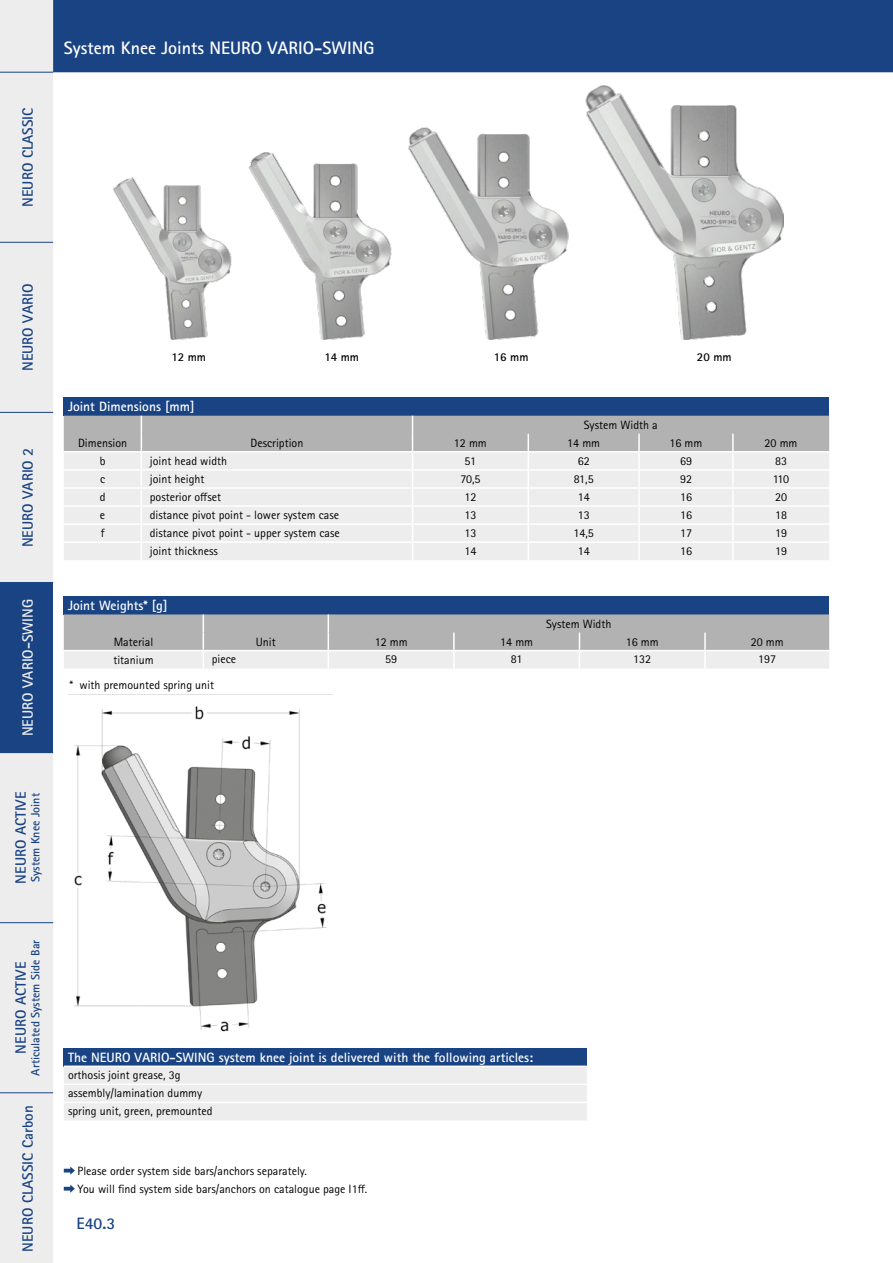
<style>
.page{position:relative;width:893px;height:1263px;background:#fff}
.page>*{position:absolute;margin:0;border:0;box-sizing:border-box;transform-origin:0 0}
.t1{font:700 18px "Rotis Sans Serif Pro";color:#fff}
.t2{font:700 16.5px "Rotis Sans Serif Pro";color:#194383}
.t3{font:700 15px "Rotis Sans Serif Pro";color:#194383}
.t4{font:700 15px "Rotis Sans Serif Pro";color:#ededed}
.t5{font:700 13.5px "Rotis Sans Serif Pro";color:#fff}
.t6{font:12px/18px "Rotis Sans Serif Pro";color:#000}
.t7{font:700 12px "Rotis Sans Serif Pro";color:#194383}
.t8{font:700 12px "Rotis Sans Serif Pro";color:#000}
</style>
<div class="page">
<img style="left:74px;top:706px;width:253px;height:326px">
<img style="left:113px;top:86px;width:670px;height:253px">
<div style="left:53px;top:0;width:840px;height:72px;background:#194383"></div>
<div style="left:0;top:1093px;width:53px;height:170px;background:#ededed"></div>
<div style="left:0;top:0;width:53px;height:1092px;background:#ededed"></div>
<div style="left:0;top:582px;width:53px;height:170px;background:#194383"></div>
<hr style="left:0;top:1092px;width:53px;height:1px;background:#194383">
<hr style="left:0;top:922px;width:53px;height:1px;background:#194383">
<hr style="left:0;top:752px;width:53px;height:1px;background:#194383">
<hr style="left:0;top:412px;width:53px;height:1px;background:#194383">
<hr style="left:0;top:242px;width:53px;height:1px;background:#194383">
<hr style="left:0;top:72px;width:53px;height:1px;background:#194383">
<svg style="left:64px;top:1166px;width:11px;height:9px"></svg>
<svg style="left:64px;top:1184px;width:11px;height:9px"></svg>
<div style="left:64px;top:1048px;width:523px;height:18px;background:#194383"></div>
<div style="left:64px;top:1067px;width:523px;height:53px;background:#ededed"></div>
<hr style="left:64px;top:1065px;width:523px;height:2px;background:#fff">
<hr style="left:64px;top:1084px;width:523px;height:1px;background:#fff">
<hr style="left:64px;top:1102px;width:523px;height:1px;background:#fff">
<div style="left:64px;top:398px;width:765px;height:18px;background:#194383"></div>
<svg style="left:64px;top:416px;width:765px;height:144px;background:#dfdfdf"></svg>
<div style="left:64px;top:596px;width:765px;height:18px;background:#194383"></div>
<svg style="left:64px;top:614px;width:765px;height:55px;background:#c6c6c7"></svg>
<p class="t3" style="left:18px;top:207px;width:101px;rotate:-90deg">NEURO CLASSIC</p>
<h1 class="t1" style="left:64px;top:37px;width:312px">System Knee Joints NEURO VARIO-SWING</h1>
<p class="t3" style="left:18px;top:371px;width:89px;rotate:-90deg">NEURO VARIO</p>
<p class="t3" style="left:18px;top:547px;width:101px;rotate:-90deg">NEURO VARIO 2</p>
<p class="t4" style="left:18px;top:736px;width:139px;rotate:-90deg">NEURO VARIO-SWING</p>
<p class="t3" style="left:11px;top:883px;width:93px;rotate:-90deg">NEURO ACTIVE</p>
<p class="t7" style="left:28px;top:882px;width:91px;rotate:-90deg">System Knee Joint</p>
<p class="t7" style="left:28px;top:1075px;width:137px;rotate:-90deg">Articulated System Side Bar</p>
<p class="t3" style="left:11px;top:1054px;width:93px;rotate:-90deg">NEURO ACTIVE</p>
<p class="t3" style="left:18px;top:1252px;width:148px;rotate:-90deg">NEURO CLASSIC Carbon</p>
<p class="t8" style="left:171px;top:350px;width:36px">12 mm</p>
<p class="t8" style="left:324px;top:350px;width:36px">14 mm</p>
<p class="t8" style="left:494px;top:350px;width:36px">16 mm</p>
<p class="t8" style="left:697px;top:350px;width:36px">20 mm</p>
<p class="t5" style="left:68px;top:398px;width:128px">Joint Dimensions [mm]</p>
<p class="t6" style="left:584px;top:416px;width:75px">System Width a</p>
<p class="t6" style="left:78px;top:434px;width:51px">Dimension</p>
<p class="t6" style="left:250px;top:434px;width:54px">Description</p>
<p class="t6" style="left:454px;top:434px;width:34px">12 mm</p>
<p class="t6" style="left:567px;top:434px;width:34px">14 mm</p>
<p class="t6" style="left:669px;top:434px;width:34px">16 mm</p>
<p class="t6" style="left:765px;top:434px;width:34px">20 mm</p>
<p class="t6" style="left:100px;top:452px;width:7px">b</p>
<p class="t6" style="left:150px;top:452px;width:79px">joint head width</p>
<p class="t6" style="left:465px;top:452px;width:13px">51</p>
<p class="t6" style="left:578px;top:452px;width:13px">62</p>
<p class="t6" style="left:680px;top:452px;width:13px">69</p>
<p class="t6" style="left:775px;top:452px;width:13px">83</p>
<p class="t6" style="left:100px;top:470px;width:7px">c</p>
<p class="t6" style="left:150px;top:470px;width:56px">joint height</p>
<p class="t6" style="left:460px;top:470px;width:22px">70,5</p>
<p class="t6" style="left:574px;top:470px;width:22px">81,5</p>
<p class="t6" style="left:680px;top:470px;width:13px">92</p>
<p class="t6" style="left:773px;top:470px;width:18px">110</p>
<p class="t6" style="left:100px;top:488px;width:7px">d</p>
<p class="t6" style="left:150px;top:488px;width:73px">posterior offset</p>
<p class="t6" style="left:464px;top:488px;width:13px">12</p>
<p class="t6" style="left:578px;top:488px;width:13px">14</p>
<p class="t6" style="left:680px;top:488px;width:13px">16</p>
<p class="t6" style="left:775px;top:488px;width:13px">20</p>
<p class="t6" style="left:100px;top:506px;width:7px">e</p>
<p class="t6" style="left:150px;top:506px;width:191px">distance pivot point - lower system case</p>
<p class="t6" style="left:464px;top:506px;width:13px">13</p>
<p class="t6" style="left:578px;top:506px;width:13px">13</p>
<p class="t6" style="left:680px;top:506px;width:13px">16</p>
<p class="t6" style="left:775px;top:506px;width:13px">18</p>
<p class="t6" style="left:101px;top:524px;width:5px">f</p>
<p class="t6" style="left:150px;top:524px;width:191px">distance pivot point - upper system case</p>
<p class="t6" style="left:464px;top:524px;width:13px">13</p>
<p class="t6" style="left:573px;top:524px;width:22px">14,5</p>
<p class="t6" style="left:680px;top:524px;width:13px">17</p>
<p class="t6" style="left:775px;top:524px;width:13px">19</p>
<p class="t6" style="left:150px;top:542px;width:69px">joint thickness</p>
<p class="t6" style="left:464px;top:542px;width:13px">14</p>
<p class="t6" style="left:578px;top:542px;width:13px">14</p>
<p class="t6" style="left:680px;top:542px;width:13px">16</p>
<p class="t6" style="left:775px;top:542px;width:13px">19</p>
<p class="t5" style="left:68px;top:597px;width:101px">Joint Weights* [g]</p>
<p class="t6" style="left:546px;top:615px;width:67px">System Width</p>
<p class="t6" style="left:114px;top:633px;width:41px">Material</p>
<p class="t6" style="left:256px;top:633px;width:22px">Unit</p>
<p class="t6" style="left:375px;top:633px;width:34px">12 mm</p>
<p class="t6" style="left:500px;top:633px;width:34px">14 mm</p>
<p class="t6" style="left:626px;top:633px;width:34px">16 mm</p>
<p class="t6" style="left:751px;top:633px;width:34px">20 mm</p>
<p class="t6" style="left:113px;top:651px;width:42px">titanium</p>
<p class="t6" style="left:212px;top:650px;width:26px">piece</p>
<p class="t6" style="left:385px;top:650px;width:13px">59</p>
<p class="t6" style="left:511px;top:650px;width:13px">81</p>
<p class="t6" style="left:633px;top:650px;width:19px">132</p>
<p class="t6" style="left:758px;top:650px;width:20px">197</p>
<p class="t6" style="left:69px;top:676px;width:146px">* with premounted spring unit</p>
<p class="t5" style="left:68px;top:1049px;width:467px">The NEURO VARIO-SWING system knee joint is delivered with the following articles:</p>
<p class="t6" style="left:68px;top:1066px;width:146px">orthosis joint grease, 3g assembly/lamination dummy spring unit, green, premounted</p>
<p class="t6" style="left:78px;top:1162px;width:291px">Please order system side bars/anchors separately.<br>You will find system side bars/anchors on catalogue page I1ff.</p>
<h2 class="t2" style="left:77px;top:1213px;width:40px">E40.3</h2>
</div>
